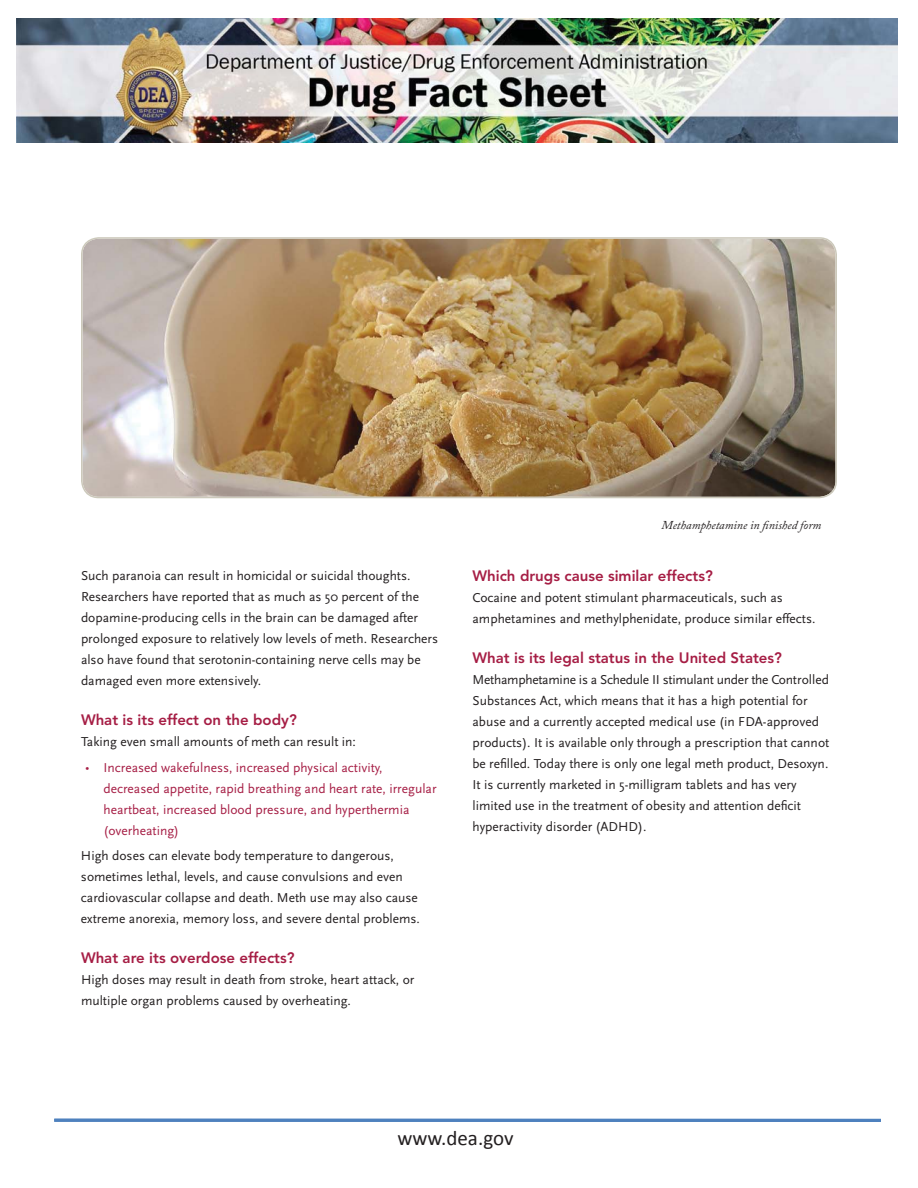
<style>
.page{position:relative;width:918px;height:1188px;background:#fff}
.page>*{position:absolute;margin:0;border:0;box-sizing:border-box;transform-origin:0 0}
.t1{font:21px "Calibri";color:#231f20}
.t2{font:800 15px "Avenir";color:#a61e45}
.t3{font:13.5px/21px "Scala Sans";color:#231f20}
.t4{font:13.5px/21px "Scala Sans";color:#a61e45}
.t5{font:italic 12px "Adobe Caslon Pro";color:#231f20}
</style>
<div class="page">
<hr style="left:54px;top:1119px;width:827px;height:3px;background:#4e81be">
<img style="left:17px;top:18px;width:881px;height:125px">
<img style="left:82px;top:239px;width:754px;height:258px;border-radius:16px">
<div style="left:81px;top:237px;width:756px;height:261px;border:2px solid #ccc9bb;border-radius:17px"></div>
<p class="t3" style="left:81px;top:566px;width:359px">Such paranoia can result in homicidal or suicidal thoughts.<br>Researchers have reported that as much as 50 percent of the dopamine-producing cells in the brain can be damaged after prolonged exposure to relatively low levels of meth. Researchers also have found that serotonin-containing nerve cells may be damaged even more extensively.</p>
<p class="t2" style="left:81px;top:713px;width:217px">What is its effect on the body?</p>
<p class="t3" style="left:81px;top:731px;width:276px">Taking even small amounts of meth can result in:</p>
<p class="t4" style="left:103px;top:758px;width:335px">Increased wakefulness, increased physical activity, decreased appetite, rapid breathing and heart rate, irregular heartbeat, increased blood pressure, and hyperthermia (overheating)</p>
<p class="t3" style="left:81px;top:846px;width:341px">High doses can elevate body temperature to dangerous, sometimes lethal, levels, and cause convulsions and even cardiovascular collapse and death. Meth use may also cause extreme anorexia, memory loss, and severe dental problems.</p>
<p class="t2" style="left:81px;top:951px;width:215px">What are its overdose effects?</p>
<p class="t3" style="left:81px;top:970px;width:335px">High doses may result in death from stroke, heart attack, or multiple organ problems caused by overheating.</p>
<p class="t5" style="left:661px;top:518px;width:161px">Methamphetamine in finished form</p>
<p class="t2" style="left:473px;top:570px;width:242px">Which drugs cause similar effects?</p>
<p class="t3" style="left:473px;top:588px;width:345px">Cocaine and potent stimulant pharmaceuticals, such as amphetamines and methylphenidate, produce similar effects.</p>
<p class="t2" style="left:473px;top:652px;width:311px">What is its legal status in the United States?</p>
<p class="t3" style="left:473px;top:670px;width:358px">Methamphetamine is a Schedule II stimulant under the Controlled Substances Act, which means that it has a high potential for abuse and a currently accepted medical use (in FDA-approved products). It is available only through a prescription that cannot be refilled. Today there is only one legal meth product, Desoxyn.<br>It is currently marketed in 5-milligram tablets and has very limited use in the treatment of obesity and attention deficit hyperactivity disorder (ADHD).</p>
<h1 class="t1" style="left:397px;top:1130px;width:118px">www.dea.gov</h1>
</div>
